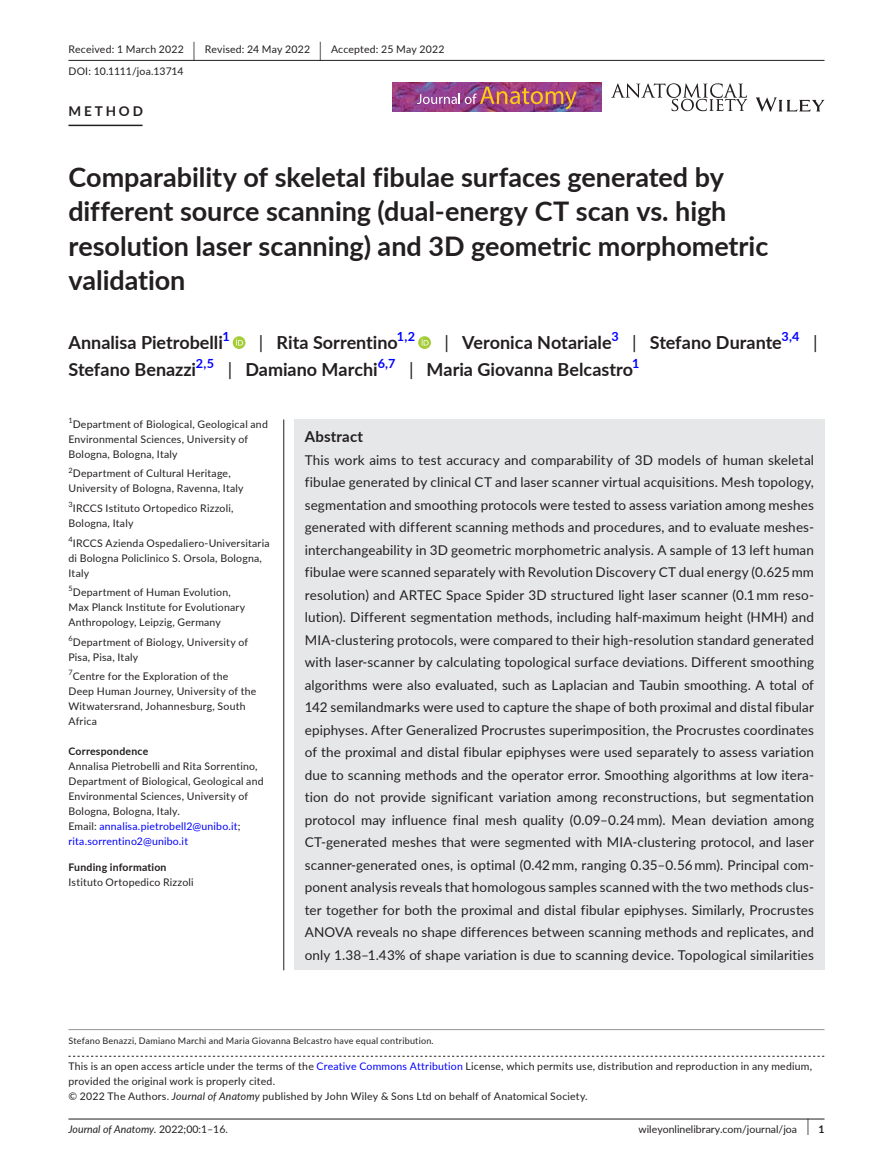
<style>
.page{position:relative;width:893px;height:1174px;background:#fff}
.page>*{position:absolute;margin:0;border:0;box-sizing:border-box;transform-origin:0 0}
.t1{font:700 27px/34.5px "Lato";color:#231f20}
.t2{font:700 18px "Lato";color:#231f20}
.t3{font:18px "Lato";color:#231f20}
.t4{font:700 15px "Lato";letter-spacing:.015em;color:#231f20}
.t5{font:13.5px/22.5px "Lato";letter-spacing:.01em;color:#231f20;text-align:justify}
.t6{font:700 13.5px "Lato";letter-spacing:.215em;color:#231f20}
.t7{font:700 12.6px "Lato";color:#00f}
.t8{font:10.5px/15px "Lato";letter-spacing:.02em;color:#231f20}
.t9{font:10.5px "Lato";color:#231f20}
.t10{font:700 10.5px "Lato";letter-spacing:.02em;color:#231f20}
.t11{font:italic 10.5px "Lato";color:#231f20}
.t12{font:9px "Lato";letter-spacing:.025em;color:#231f20}
.s1{font-size:19.65px}
.s2{font-weight:400}
.s3{color:#00f}
.s4{font-style:italic}
.s5{font-style:normal}
.s6{font-size:17.4px}
.s7{font-weight:700}
</style>
<div class="page">
<hr style="left:68px;top:1118px;width:756px;height:1px;background:#231f20">
<svg style="left:756px;top:97px;width:68px;height:15px"></svg>
<img style="left:393px;top:82px;width:208px;height:30px">
<img style="left:417px;top:87px;width:160px;height:23px">
<img style="left:611px;top:83px;width:137px;height:29px">
<hr style="left:68px;top:60px;width:756px;height:1px;background:#231f20">
<hr style="left:68px;top:125px;width:75px;height:1px;background:#231f20">
<svg style="left:233px;top:336px;width:12px;height:13px"></svg>
<svg style="left:236px;top:338px;width:7px;height:7px"></svg>
<svg style="left:418px;top:336px;width:13px;height:13px"></svg>
<svg style="left:422px;top:338px;width:7px;height:7px"></svg>
<svg style="left:68px;top:1055px;width:756px;height:1px"></svg>
<hr style="left:68px;top:1029px;width:756px;height:1px;background:#939598">
<div style="left:294px;top:419px;width:530px;height:551px;background:#e6e7e9"></div>
<hr style="left:283px;top:419px;width:1px;height:551px;background:#231f20">
<p class="t8" style="left:68px;top:38px;width:378px;line-height:21.8px">Received: 1 March 2022 <span class="s1">|</span> Revised: 24 May 2022 <span class="s1">|</span> Accepted: 25 May 2022<br>DOI: 10.1111/joa.13714</p>
<p class="t6" style="left:68px;top:101px;width:76px">METHOD</p>
<h1 class="t1" style="left:68px;top:159px;width:701px">Comparability of skeletal fibulae surfaces generated by different source scanning (dual-energy CT scan vs. high resolution laser scanning) and 3D geometric morphometric validation</h1>
<h2 class="t2" style="left:68px;top:329px;width:156px">Annalisa Pietrobelli</h2>
<p class="t7" style="left:222px;top:327px;width:9px">1</p>
<h2 class="t2" style="left:259px;top:329px;width:140px"><span class="s2">|</span> Rita Sorrentino</h2>
<p class="t7" style="left:397px;top:327px;width:20px">1,2</p>
<h2 class="t2" style="left:444px;top:329px;width:169px"><span class="s2">|</span> Veronica Notariale</h2>
<p class="t7" style="left:611px;top:327px;width:9px">3</p>
<h2 class="t2" style="left:632px;top:329px;width:151px"><span class="s2">|</span> Stefano Durante</h2>
<p class="t7" style="left:782px;top:327px;width:19px">3,4</p>
<h2 class="t3" style="left:813px;top:329px;width:6px">|</h2>
<h2 class="t2" style="left:68px;top:356px;width:129px">Stefano Benazzi</h2>
<p class="t7" style="left:196px;top:354px;width:20px">2,5</p>
<h2 class="t2" style="left:228px;top:356px;width:151px"><span class="s2">|</span> Damiano Marchi</h2>
<p class="t7" style="left:378px;top:354px;width:19px">6,7</p>
<h2 class="t2" style="left:409px;top:356px;width:226px"><span class="s2">|</span> Maria Giovanna Belcastro</h2>
<p class="t7" style="left:632px;top:354px;width:9px">1</p>
<p class="t8" style="left:68px;top:416px;width:201px"><sup>1</sup>Department of Biological, Geological and<br>Environmental Sciences, University of<br>Bologna, Bologna, Italy</p>
<p class="t8" style="left:68px;top:466px;width:177px"><sup>2</sup>Department of Cultural Heritage,<br>University of Bologna, Ravenna, Italy</p>
<p class="t8" style="left:68px;top:500px;width:167px"><sup>3</sup>IRCCS Istituto Ortopedico Rizzoli,<br>Bologna, Italy</p>
<p class="t8" style="left:68px;top:535px;width:203px"><sup>4</sup>IRCCS Azienda Ospedaliero-Universitaria di Bologna Policlinico S. Orsola, Bologna,<br>Italy</p>
<p class="t8" style="left:68px;top:584px;width:178px"><sup>5</sup>Department of Human Evolution,<br>Max Planck Institute for Evolutionary<br>Anthropology, Leipzig, Germany</p>
<p class="t8" style="left:68px;top:634px;width:181px"><sup>6</sup>Department of Biology, University of<br>Pisa, Pisa, Italy</p>
<p class="t8" style="left:68px;top:668px;width:189px"><sup>7</sup>Centre for the Exploration of the<br>Deep Human Journey, University of the<br>Witwatersrand, Johannesburg, South<br>Africa</p>
<p class="t10" style="left:68px;top:743px;width:81px">Correspondence</p>
<p class="t8" style="left:68px;top:758px;width:197px">Annalisa Pietrobelli and Rita Sorrentino, Department of Biological, Geological and Environmental Sciences, University of Bologna, Bologna, Italy.<br>Email: <span class="s3">annalisa.pietrobell2@unibo.it</span>; <span class="s3">rita.sorrentino2@unibo.it</span></p>
<p class="t10" style="left:68px;top:859px;width:100px">Funding information</p>
<p class="t8" style="left:68px;top:874px;width:127px">Istituto Ortopedico Rizzoli</p>
<p class="t4" style="left:305px;top:425px;width:60px">Abstract</p>
<p class="t5" style="left:305px;top:448px;width:511px">This work aims to test accuracy and comparability of 3D models of human skeletal fibulae generated by clinical CT and laser scanner virtual acquisitions. Mesh topology, segmentation and smoothing protocols were tested to assess variation among meshes generated with different scanning methods and procedures, and to evaluate meshes&shy;interchangeability in 3D geometric morphometric analysis. A sample of 13 left human fibulae were scanned separately with Revolution Discovery CT dual energy (0.625 mm resolution) and ARTEC Space Spider 3D structured light laser scanner (0.1 mm reso&shy;lution). Different segmentation methods, including half-maximum height (HMH) and MIA-clustering protocols, were compared to their high-resolution standard generated with laser-scanner by calculating topological surface deviations. Different smoothing algorithms were also evaluated, such as Laplacian and Taubin smoothing. A total of 142 semilandmarks were used to capture the shape of both proximal and distal fibular epiphyses. After Generalized Procrustes superimposition, the Procrustes coordinates of the proximal and distal fibular epiphyses were used separately to assess variation due to scanning methods and the operator error. Smoothing algorithms at low itera&shy;tion do not provide significant variation among reconstructions, but segmentation protocol may influence final mesh quality (0.09–0.24 mm). Mean deviation among CT-generated meshes that were segmented with MIA-clustering protocol, and laser scanner-generated ones, is optimal (0.42 mm, ranging 0.35–0.56 mm). Principal com&shy;ponent analysis reveals that homologous samples scanned with the two methods clus&shy;ter together for both the proximal and distal fibular epiphyses. Similarly, Procrustes ANOVA reveals no shape differences between scanning methods and replicates, and only 1.38–1.43% of shape variation is due to scanning device. Topological similarities</p>
<p class="t12" style="left:68px;top:1033px;width:367px">Stefano Benazzi, Damiano Marchi and Maria Giovanna Belcastro have equal contribution.</p>
<p class="t8" style="left:68px;top:1058px;width:745px">This is an open access article under the terms of the <span class="s3">Creative Commons Attribution</span> License, which permits use, distribution and reproduction in any medium, provided the original work is properly cited.<br>© 2022 The Authors. <span class="s4">Journal of Anatomy</span> published by John Wiley &amp; Sons Ltd on behalf of Anatomical Society.</p>
<p class="t11" style="left:68px;top:1121px;width:161px">Journal of Anatomy. <span class="s5">2022;00:1–16.</span></p>
<p class="t9" style="left:638px;top:1121px;width:187px">wileyonlinelibrary.com/journal/joa <span class="s6">|</span> <span class="s7">1</span></p>
</div>
